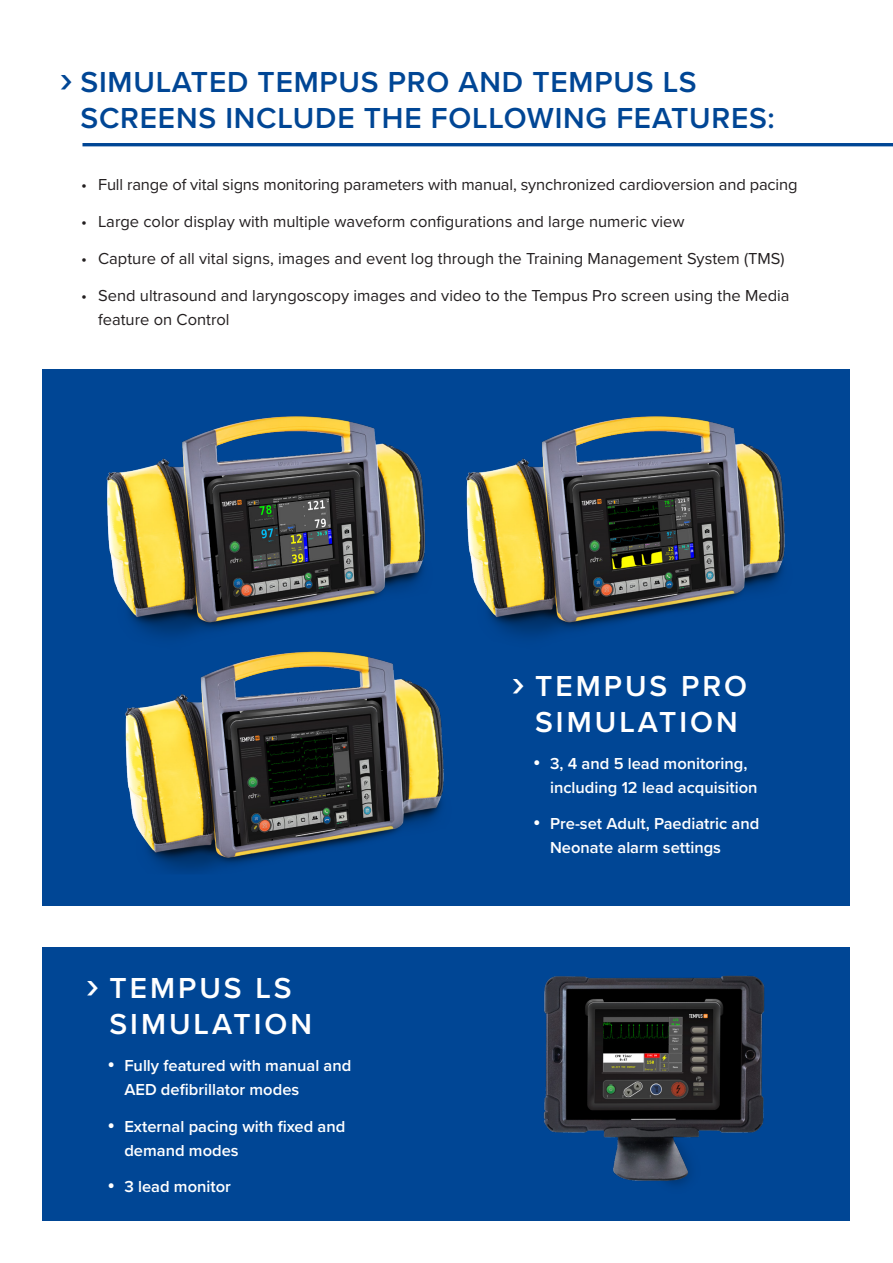
<style>
.page{position:relative;width:893px;height:1263px;background:#fff}
.page>*{position:absolute;margin:0;border:0;box-sizing:border-box;transform-origin:0 0}
.t1{font:600 30px/36px "Proxima Nova";letter-spacing:.025em;color:#004695}
.t2{font:600 30px/36px "Proxima Nova";letter-spacing:.1em;color:#fff}
.t3{font:16.5px/24px "Proxima Nova";color:#231f20}
.t4{font:600 16.5px/24px "Proxima Nova";color:#fff}
.s1{font-size:40.5px}
</style>
<div class="page">
<div style="left:43px;top:369px;width:807px;height:537px;background:#004695"></div>
<hr style="left:82px;top:143px;width:811px;height:3px;background:#004695">
<div style="left:43px;top:947px;width:807px;height:273px;background:#004695"></div>
<img style="left:106px;top:416px;width:679px;height:457px">
<img style="left:543px;top:975px;width:222px;height:211px">
<p class="t1" style="left:80px;top:63px;width:696px;text-indent:-21px"><span class="s1">›</span> SIMULATED TEMPUS PRO AND TEMPUS LS<br>SCREENS INCLUDE THE FOLLOWING FEATURES:</p>
<p class="t3" style="left:81px;top:172px;width:718px">• Full range of vital signs monitoring parameters with manual, synchronized cardioversion and pacing</p>
<p class="t3" style="left:81px;top:209px;width:605px">• Large color display with multiple waveform configurations and large numeric view</p>
<p class="t3" style="left:81px;top:246px;width:705px">• Capture of all vital signs, images and event log through the Training Management System (TMS)</p>
<p class="t3" style="left:98px;top:283px;width:693px;text-indent:-17px">• Send ultrasound and laryngoscopy images and video to the Tempus Pro screen using the Media feature on Control</p>
<p class="t2" style="left:109px;top:969px;width:204px;text-indent:-23px"><span class="s1">›</span> TEMPUS LS<br>SIMULATION</p>
<p class="t4" style="left:124px;top:1053px;width:229px;text-indent:-17px">• Fully featured with manual and<br>AED defibrillator modes</p>
<p class="t4" style="left:124px;top:1113px;width:222px;text-indent:-17px">• External pacing with fixed and demand modes</p>
<p class="t4" style="left:107px;top:1174px;width:125px">• 3 lead monitor</p>
<p class="t2" style="left:512px;top:667px;width:237px;text-align:center"><span class="s1">›</span> TEMPUS PRO<br>SIMULATION</p>
<p class="t4" style="left:550px;top:751px;width:209px;text-indent:-17px">• 3, 4 and 5 lead monitoring, including 12 lead acquisition</p>
<p class="t4" style="left:550px;top:811px;width:211px;text-indent:-17px">• Pre-set Adult, Paediatric and<br>Neonate alarm settings</p>
</div>
